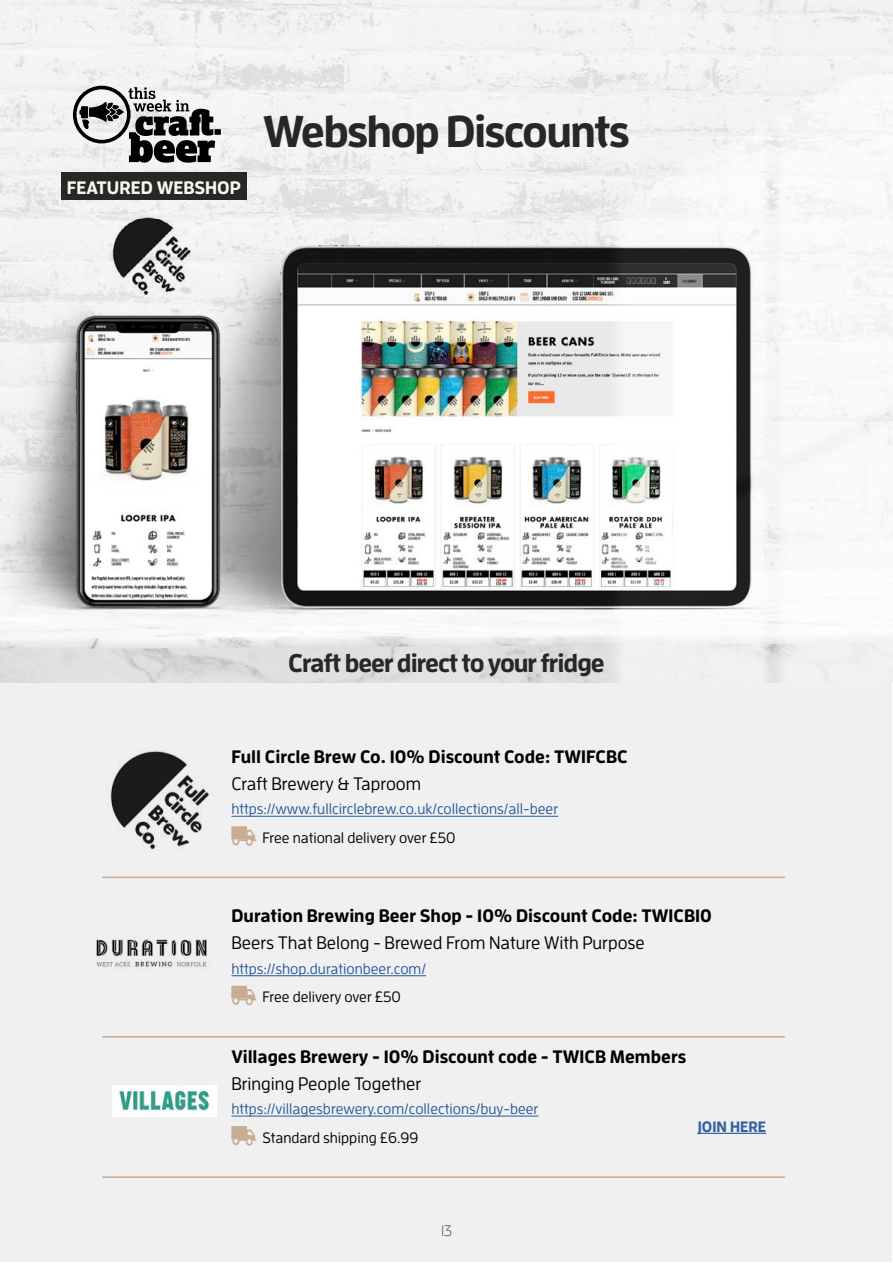
<style>
.page{position:relative;width:893px;height:1263px;background:#fff}
.page>*{position:absolute;margin:0;border:0;box-sizing:border-box;transform-origin:0 0}
.t1{font:700 44.4px "Enzo OT";letter-spacing:-.04em;color:#272726}
.t2{font:700 25.5px "Enzo OT";letter-spacing:-.04em;color:#272726}
.t3{font:700 18px "Enzo OT";color:#000}
.t4{font:500 18px "Enzo OT";color:#000}
.t5{font:700 18px "Enzo OT";color:#f7f8f1}
.t6{font:500 15px "Enzo OT";color:#265a9b}
.t7{font:500 15px "Enzo OT";color:#000}
.t8{font:700 15px "Enzo OT";color:#33609f}
.t9{font:300 15px "Enzo OT";color:#272726}
</style>
<div class="page">
<div style="left:1px;top:1px;width:891px;height:1261px;background:#f0f0f0"></div>
<img style="left:0;top:0;width:893px;height:683px">
<hr style="left:102px;top:876px;width:123px;height:2px;background:#c7ad92">
<hr style="left:225px;top:876px;width:560px;height:2px;background:#c7ad92">
<img style="left:110px;top:751px;width:101px;height:99px">
<hr style="left:231px;top:816px;width:327px;height:1px;background:#265a9b">
<svg style="left:231px;top:826px;width:25px;height:20px"></svg>
<hr style="left:102px;top:1036px;width:123px;height:1px;background:#c7ad92">
<hr style="left:225px;top:1036px;width:560px;height:1px;background:#c7ad92">
<hr style="left:231px;top:975px;width:195px;height:1px;background:#265a9b">
<svg style="left:231px;top:986px;width:25px;height:19px"></svg>
<div style="left:61px;top:173px;width:186px;height:27px;background:#272726"></div>
<svg style="left:73px;top:86px;width:148px;height:77px"></svg>
<img style="left:109px;top:210px;width:90px;height:90px">
<img style="left:96px;top:939px;width:112px;height:28px">
<hr style="left:102px;top:1176px;width:123px;height:2px;background:#c7ad92">
<hr style="left:225px;top:1176px;width:560px;height:2px;background:#c7ad92">
<hr style="left:231px;top:1116px;width:307px;height:1px;background:#265a9b">
<svg style="left:231px;top:1126px;width:25px;height:19px"></svg>
<hr style="left:697px;top:1133px;width:69px;height:1px;background:#33609f">
<img style="left:112px;top:1086px;width:105px;height:31px">
<p class="t5" style="left:67px;top:176px;width:175px">FEATURED WEBSHOP</p>
<h1 class="t1" style="left:263px;top:103px;width:368px">Webshop Discounts</h1>
<h2 class="t2" style="left:288px;top:647px;width:318px">Craft beer direct to your fridge</h2>
<p class="t3" style="left:231px;top:745px;width:398px">Full Circle Brew Co. 10% Discount Code: TWIFCBC</p>
<p class="t4" style="left:231px;top:773px;width:191px">Craft Brewery &amp; Taproom</p>
<p class="t6" style="left:231px;top:800px;width:328px">https://www.fullcirclebrew.co.uk/collections/all-beer</p>
<p class="t7" style="left:262px;top:829px;width:195px">Free national delivery over £50</p>
<p class="t3" style="left:231px;top:905px;width:482px">Duration Brewing Beer Shop - 10% Discount Code: TWICB10</p>
<p class="t4" style="left:231px;top:932px;width:415px">Beers That Belong - Brewed From Nature With Purpose</p>
<p class="t6" style="left:231px;top:960px;width:196px">https://shop.durationbeer.com/</p>
<p class="t7" style="left:262px;top:988px;width:140px">Free delivery over £50</p>
<p class="t3" style="left:231px;top:1045px;width:456px">Villages Brewery - 10% Discount code - TWICB Members</p>
<p class="t4" style="left:231px;top:1073px;width:191px">Bringing People Together</p>
<p class="t6" style="left:231px;top:1100px;width:309px">https://villagesbrewery.com/collections/buy-beer</p>
<p class="t7" style="left:262px;top:1128px;width:158px">Standard shipping £6.99</p>
<p class="t8" style="left:697px;top:1117px;width:70px">JOIN HERE</p>
<p class="t9" style="left:441px;top:1222px;width:12px">13</p>
</div>
